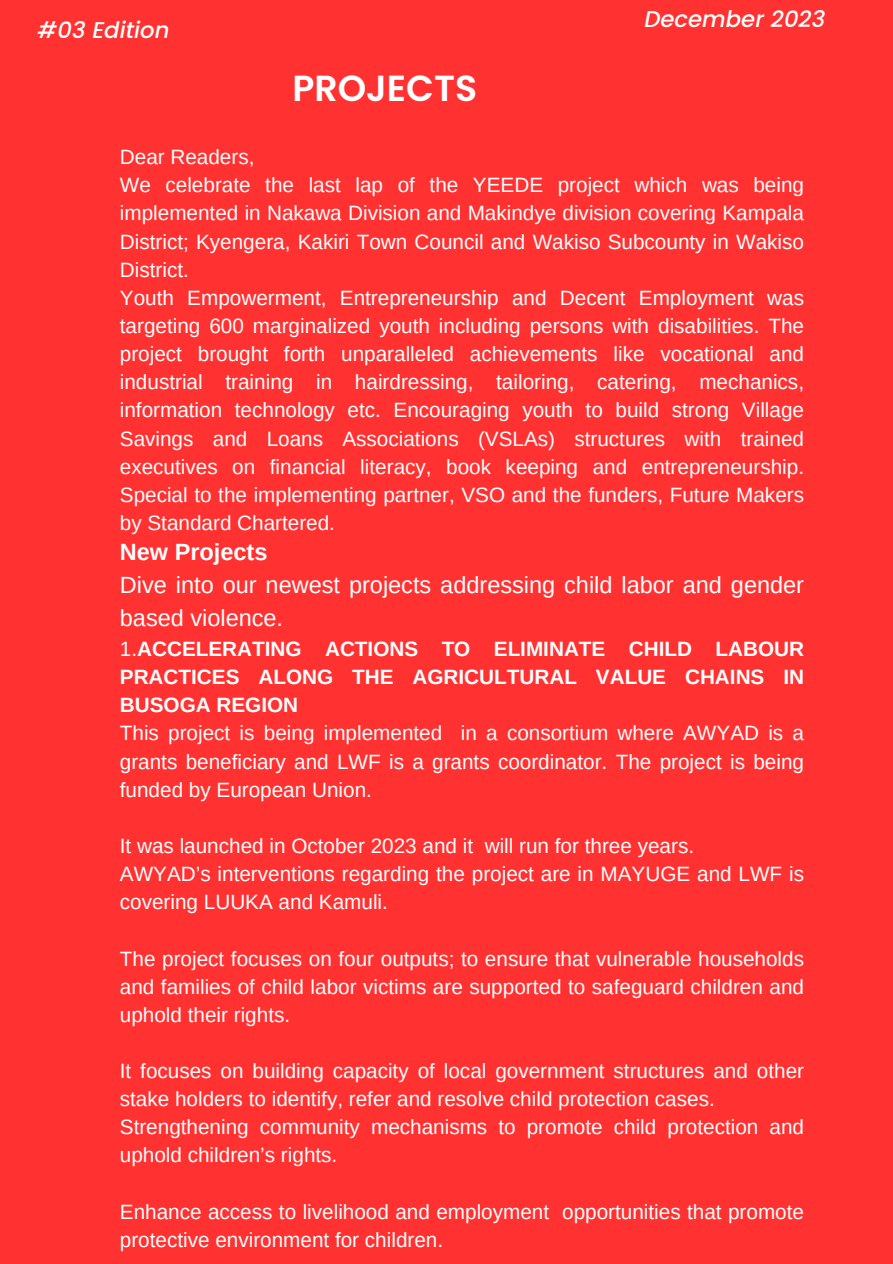
<style>
.page{position:relative;width:893px;height:1264px;background:#fff}
.page>*{position:absolute;margin:0;border:0;box-sizing:border-box;transform-origin:0 0}
.t1{font:600 36.3px "Poppins";color:#fff}
.t2{font:23.55px/32.7px "Arimo";color:#fff}
.t3{font:700 23.55px "Arimo";color:#fff}
.t4{font:italic 500 22.8px "Poppins";color:#fff}
.t5{font:20.7px/28.2px "Arimo";color:#fff;text-align:justify}
.t6{font:700 20.7px/28.2px "Arimo";color:#fff;text-align:justify}
.s1{font-weight:400}
</style>
<div class="page">
<div style="left:0;top:0;width:892px;height:1263px;background:#ff3131"></div>
<h2 class="t4" style="left:38px;top:14px;width:133px">#03 Edition</h2>
<h2 class="t1" style="left:292px;top:63px;width:186px">PROJECTS</h2>
<p class="t4" style="left:644px;top:3px;width:182px">December 2023</p>
<h1 class="t5" style="left:120px;top:143px;width:136px">Dear Readers,</h1>
<p class="t5" style="left:120px;top:171px;width:685px">We celebrate the last lap of the YEEDE project which was being implemented in Nakawa Division and Makindye division covering Kampala District; Kyengera, Kakiri Town Council and Wakiso Subcounty in Wakiso District.</p>
<p class="t5" style="left:120px;top:283px;width:685px">Youth Empowerment, Entrepreneurship and Decent Employment was targeting 600 marginalized youth including persons with disabilities. The project brought forth unparalleled achievements like vocational and industrial training in hairdressing, tailoring, catering, mechanics, information technology etc. Encouraging youth to build strong Village Savings and Loans Associations (VSLAs) structures with trained executives on financial literacy, book keeping and entrepreneurship.<br>Special to the implementing partner, VSO and the funders, Future Makers by Standard Chartered.</p>
<p class="t3" style="left:120px;top:539px;width:149px">New Projects</p>
<p class="t2" style="left:120px;top:568px;width:685px">Dive into our newest projects addressing child labor and gender based violence.</p>
<p class="t6" style="left:120px;top:634px;width:685px"><span class="s1">1.</span>ACCELERATING ACTIONS TO ELIMINATE CHILD LABOUR PRACTICES ALONG THE AGRICULTURAL VALUE CHAINS IN BUSOGA REGION</p>
<p class="t5" style="left:120px;top:719px;width:685px">This project is being implemented in a consortium where AWYAD is a grants beneficiary and LWF is a grants coordinator. The project is being funded by European Union.</p>
<p class="t5" style="left:120px;top:831px;width:575px">It was launched in October 2023 and it will run for three years.</p>
<p class="t5" style="left:120px;top:859px;width:685px">AWYAD’s interventions regarding the project are in MAYUGE and LWF is covering LUUKA and Kamuli.</p>
<p class="t5" style="left:120px;top:944px;width:685px">The project focuses on four outputs; to ensure that vulnerable households and families of child labor victims are supported to safeguard children and uphold their rights.</p>
<p class="t5" style="left:120px;top:1056px;width:685px">It focuses on building capacity of local government structures and other stake holders to identify, refer and resolve child protection cases.</p>
<p class="t5" style="left:120px;top:1112px;width:685px">Strengthening community mechanisms to promote child protection and uphold children’s rights.</p>
<p class="t5" style="left:120px;top:1197px;width:685px">Enhance access to livelihood and employment opportunities that promote protective environment for children.</p>
</div>
